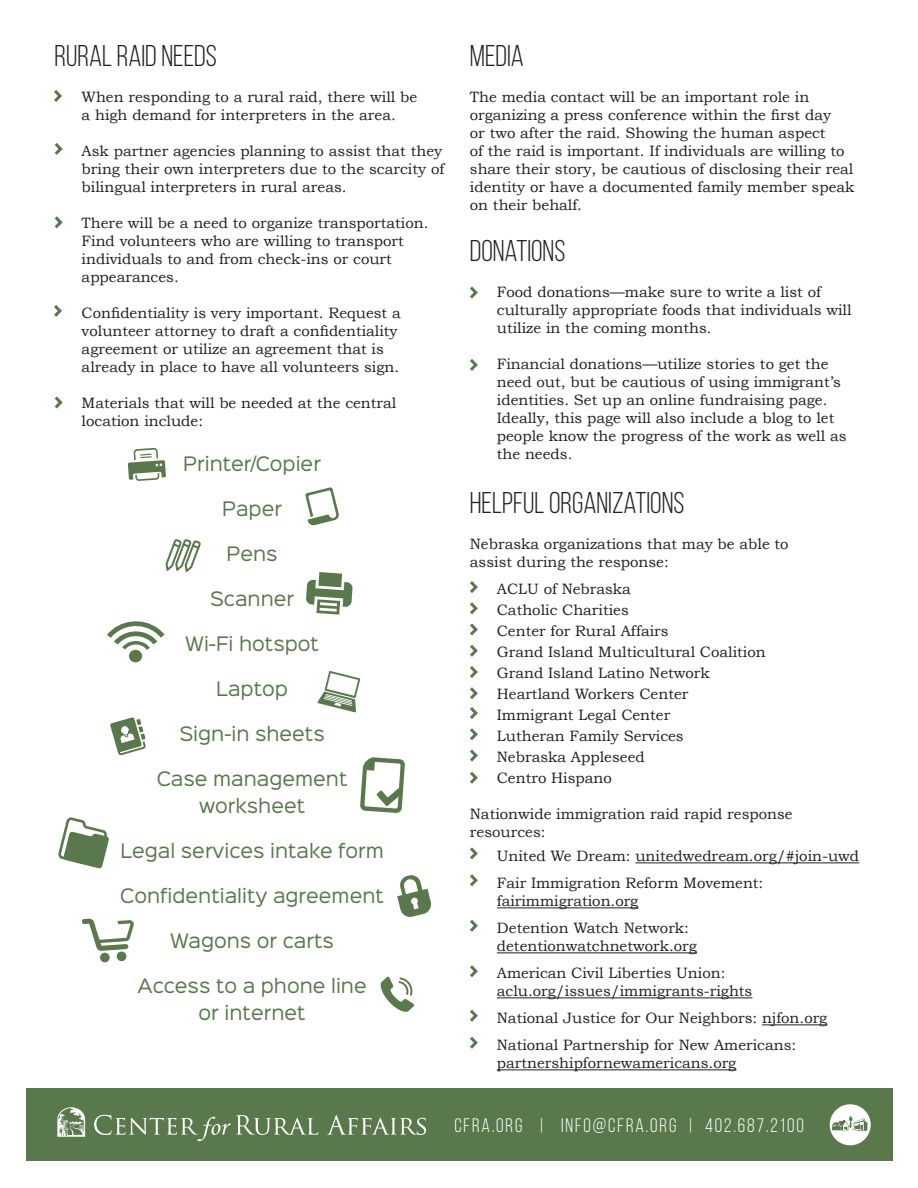
<style>
.page{position:relative;width:918px;height:1188px;background:#fff}
.page>*{position:absolute;margin:0;border:0;box-sizing:border-box;transform-origin:0 0}
.t1{font:30px "Bebas Neue";color:#231f20}
.t2{font:19.5px "Bebas Neue";letter-spacing:.1em;color:#fff}
.t3{font:18px/27px "Sinkin Sans 400";color:#59794d;text-align:center}
.t4{font:15px/18px "Bookman Old Style";color:#231f20}
</style>
<div class="page">
<div style="left:26px;top:1089px;width:866px;height:72px;background:#59794d"></div>
<svg style="left:94px;top:1115px;width:224px;height:26px"></svg>
<svg style="left:327px;top:1115px;width:99px;height:20px"></svg>
<svg style="left:57px;top:1107px;width:28px;height:30px"></svg>
<div style="left:830px;top:1104px;width:41px;height:41px;background:#fff;border-radius:50%"></div>
<svg style="left:832px;top:1116px;width:36px;height:15px"></svg>
<hr style="left:635px;top:862px;width:224px;height:1px;background:#231f20">
<hr style="left:497px;top:907px;width:141px;height:1px;background:#231f20">
<hr style="left:497px;top:952px;width:200px;height:1px;background:#231f20">
<hr style="left:497px;top:997px;width:255px;height:1px;background:#231f20">
<hr style="left:762px;top:1024px;width:65px;height:1px;background:#231f20">
<hr style="left:497px;top:1069px;width:239px;height:1px;background:#231f20">
<svg style="left:360px;top:757px;width:45px;height:56px"></svg>
<svg style="left:317px;top:671px;width:43px;height:41px"></svg>
<svg style="left:110px;top:717px;width:36px;height:39px"></svg>
<div style="left:129px;top:650px;width:13px;height:12px;background:#59794d;border-radius:50%"></div>
<svg style="left:107px;top:621px;width:58px;height:29px"></svg>
<svg style="left:305px;top:487px;width:34px;height:39px"></svg>
<svg style="left:58px;top:817px;width:51px;height:52px"></svg>
<svg style="left:128px;top:448px;width:38px;height:33px"></svg>
<svg style="left:306px;top:572px;width:47px;height:43px"></svg>
<svg style="left:397px;top:875px;width:34px;height:42px"></svg>
<svg style="left:381px;top:977px;width:33px;height:35px"></svg>
<div style="left:100px;top:953px;width:10px;height:10px;background:#5c784d;border-radius:50%"></div>
<div style="left:117px;top:951px;width:10px;height:10px;background:#5c784d;border-radius:50%"></div>
<svg style="left:82px;top:918px;width:52px;height:33px"></svg>
<svg style="left:166px;top:539px;width:35px;height:33px"></svg>
<svg style="left:54px;top:90px;width:8px;height:12px"></svg>
<svg style="left:54px;top:143px;width:9px;height:12px"></svg>
<svg style="left:54px;top:216px;width:9px;height:13px"></svg>
<svg style="left:54px;top:305px;width:8px;height:12px"></svg>
<svg style="left:54px;top:396px;width:9px;height:13px"></svg>
<svg style="left:470px;top:286px;width:8px;height:13px"></svg>
<svg style="left:470px;top:359px;width:8px;height:12px"></svg>
<svg style="left:470px;top:847px;width:8px;height:13px"></svg>
<svg style="left:470px;top:874px;width:8px;height:13px"></svg>
<svg style="left:470px;top:920px;width:8px;height:12px"></svg>
<svg style="left:470px;top:965px;width:8px;height:12px"></svg>
<svg style="left:470px;top:1009px;width:8px;height:13px"></svg>
<svg style="left:470px;top:1036px;width:8px;height:13px"></svg>
<svg style="left:470px;top:581px;width:8px;height:203px"></svg>
<h1 class="t1" style="left:55px;top:40px;width:164px">RURAL RAID NEEDS</h1>
<p class="t4" style="left:82px;top:88px;width:337px">When responding to a rural raid, there will be a high demand for interpreters in the area.</p>
<p class="t4" style="left:82px;top:142px;width:364px">Ask partner agencies planning to assist that they bring their own interpreters due to the scarcity of bilingual interpreters in rural areas.</p>
<p class="t4" style="left:82px;top:214px;width:348px">There will be a need to organize transportation.<br>Find volunteers who are willing to transport individuals to and from check-ins or court appearances.</p>
<p class="t4" style="left:82px;top:304px;width:321px">Confidentiality is very important. Request a volunteer attorney to draft a confidentiality agreement or utilize an agreement that is already in place to have all volunteers sign.</p>
<p class="t4" style="left:82px;top:394px;width:316px">Materials that will be needed at the central location include:</p>
<p class="t3" style="left:183px;top:449px;width:139px">Printer/Copier</p>
<p class="t3" style="left:222px;top:494px;width:61px">Paper</p>
<p class="t3" style="left:227px;top:539px;width:53px">Pens</p>
<p class="t3" style="left:210px;top:584px;width:86px">Scanner</p>
<p class="t3" style="left:185px;top:629px;width:135px">Wi-Fi hotspot</p>
<p class="t3" style="left:216px;top:674px;width:73px">Laptop</p>
<p class="t3" style="left:179px;top:719px;width:147px">Sign-in sheets</p>
<p class="t3" style="left:157px;top:764px;width:192px">Case management worksheet</p>
<p class="t3" style="left:120px;top:836px;width:265px">Legal services intake form</p>
<p class="t3" style="left:120px;top:881px;width:265px">Confidentiality agreement</p>
<p class="t3" style="left:170px;top:926px;width:165px">Wagons or carts</p>
<p class="t3" style="left:138px;top:971px;width:231px">Access to a phone line or internet</p>
<h1 class="t1" style="left:470px;top:40px;width:56px">MEDIA</h1>
<p class="t4" style="left:470px;top:88px;width:386px">The media contact will be an important role in organizing a press conference within the first day<br>or two after the raid. Showing the human aspect<br>of the raid is important. If individuals are willing to share their story, be cautious of disclosing their real identity or have a documented family member speak on their behalf.</p>
<h1 class="t1" style="left:470px;top:235px;width:97px">DONATIONS</h1>
<p class="t4" style="left:497px;top:283px;width:356px">Food donations—make sure to write a list of culturally appropriate foods that individuals will utilize in the coming months.</p>
<p class="t4" style="left:497px;top:355px;width:351px">Financial donations—utilize stories to get the need out, but be cautious of using immigrant’s identities. Set up an online fundraising page.<br>Ideally, this page will also include a blog to let people know the progress of the work as well as the needs.</p>
<h1 class="t1" style="left:470px;top:487px;width:216px">HELPFUL ORGANIZATIONS</h1>
<p class="t4" style="left:470px;top:535px;width:320px">Nebraska organizations that may be able to assist during the response:</p>
<p class="t4" style="left:497px;top:578px;width:270px;line-height:21px">ACLU of Nebraska<br>Catholic Charities<br>Center for Rural Affairs<br>Grand Island Multicultural Coalition<br>Grand Island Latino Network<br>Heartland Workers Center<br>Immigrant Legal Center<br>Lutheran Family Services<br>Nebraska Appleseed<br>Centro Hispano</p>
<p class="t4" style="left:470px;top:805px;width:324px">Nationwide immigration raid rapid response resources:</p>
<p class="t4" style="left:497px;top:842px;width:364px;line-height:27px">United We Dream: unitedwedream.org/#join-uwd<br>Fair Immigration Reform Movement:</p>
<p class="t4" style="left:497px;top:887px;width:194px;line-height:27px">fairimmigration.org<br>Detention Watch Network:</p>
<p class="t4" style="left:497px;top:932px;width:230px;line-height:27px">detentionwatchnetwork.org<br>American Civil Liberties Union:</p>
<p class="t4" style="left:497px;top:977px;width:332px;line-height:27px">aclu.org/issues/immigrants-rights<br>National Justice for Our Neighbors: njfon.org<br>National Partnership for New Americans:</p>
<p class="t4" style="left:497px;top:1054px;width:241px">partnershipfornewamericans.org</p>
<h2 class="t2" style="left:454px;top:1115px;width:351px">CFRA.ORG | INFO@CFRA.ORG | 402.687.2100</h2>
</div>
